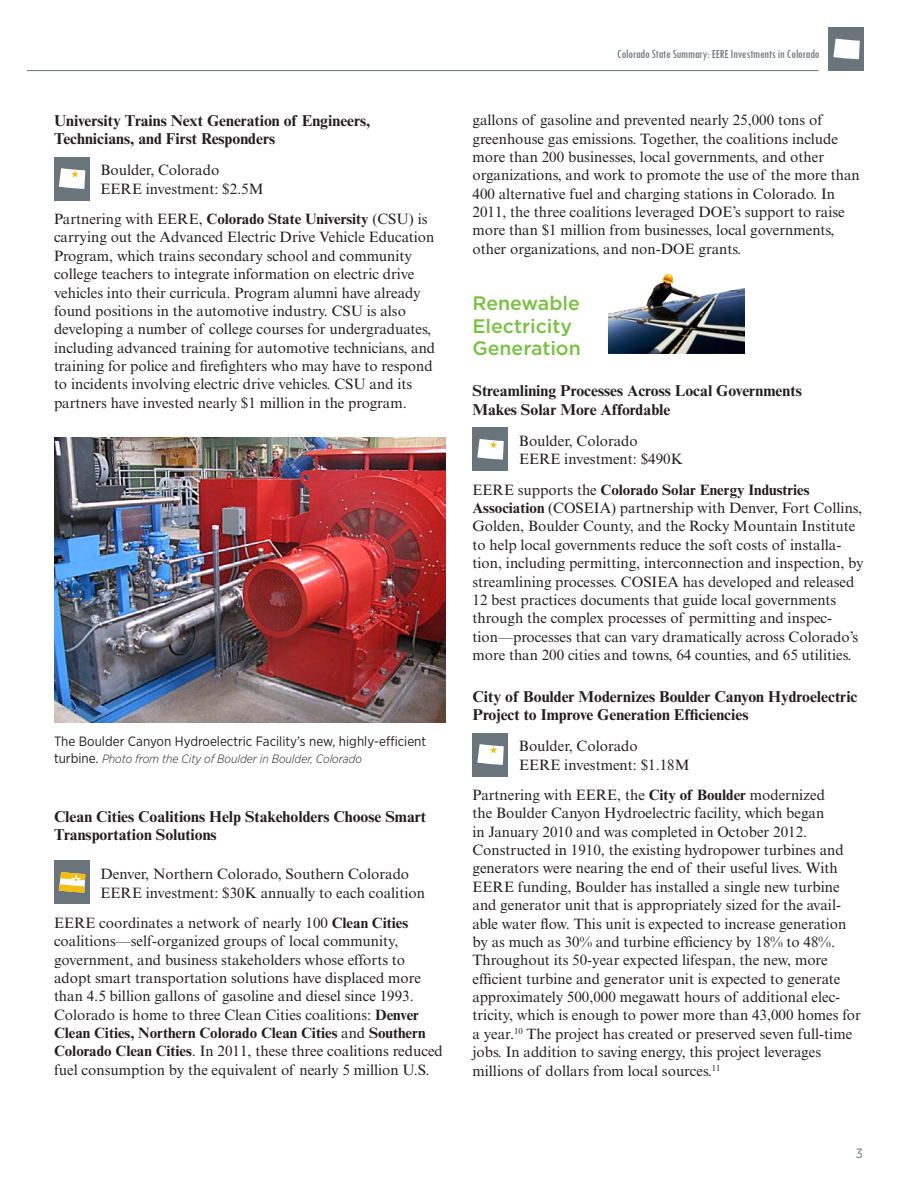
<style>
.page{position:relative;width:918px;height:1188px;background:#fff}
.page>*{position:absolute;margin:0;border:0;box-sizing:border-box;transform-origin:0 0}
.t1{font:500 19.5px/22.5px "Gotham";color:#79c142}
.t2{font:700 15.75px/18.5px "Times New Roman MT Std";color:#231f20}
.t3{font:15px/18.3px "Times New Roman MT Std";color:#231f20}
.t4{font:13.5px "Gotham Narrow";color:#231f20}
.t5{font:13.5px "Gotham Narrow";color:#6a747b}
.t6{font:condensed 12.75px "Tw Cen";letter-spacing:-.01em;color:#6a747b}
.t7{font:italic 300 12px "Gotham Narrow";color:#231f20}
.s1{font-weight:700}
.s2{font-weight:400;font-style:normal;font-size:13.5px}
</style>
<div class="page">
<hr style="left:27px;top:70px;width:792px;height:1px;background:#6a747b">
<div style="left:829px;top:27px;width:35px;height:44px;background:#6a747b"></div>
<svg style="left:833px;top:39px;width:27px;height:20px"></svg>
<div style="left:54px;top:157px;width:35px;height:44px;background:#6a747b"></div>
<svg style="left:59px;top:168px;width:26px;height:21px"></svg>
<img style="left:54px;top:438px;width:392px;height:284px">
<div style="left:54px;top:860px;width:35px;height:44px;background:#6a747b"></div>
<svg style="left:59px;top:872px;width:26px;height:21px"></svg>
<div style="left:472px;top:427px;width:36px;height:44px;background:#6a747b"></div>
<svg style="left:477px;top:439px;width:27px;height:21px"></svg>
<div style="left:472px;top:733px;width:36px;height:43px;background:#6a747b"></div>
<svg style="left:477px;top:744px;width:27px;height:21px"></svg>
<img style="left:609px;top:273px;width:135px;height:81px">
<p class="t2" style="left:54px;top:111px;width:318px">University Trains Next Generation of Engineers,<br>Technicians, and First Responders</p>
<p class="t3" style="left:100px;top:161px;width:165px;line-height:18.8px">Boulder, Colorado<br>EERE investment: $2.5M</p>
<p class="t3" style="left:54px;top:210px;width:383px">Partnering with EERE, <span class="s1">Colorado State University</span> (CSU) is carrying out the Advanced Electric Drive Vehicle Education Program, which trains secondary school and community college teachers to integrate information on electric drive vehicles into their curricula. Program alumni have already found positions in the automotive industry. CSU is also developing a number of college courses for undergraduates, including advanced training for automotive technicians, and training for police and firefighters who may have to respond to incidents involving electric drive vehicles. CSU and its partners have invested nearly $1 million in the program.</p>
<p class="t4" style="left:54px;top:733px;width:374px">The Boulder Canyon Hydroelectric Facility’s new, highly-efficient</p>
<p class="t7" style="left:54px;top:752px;width:309px"><span class="s2">turbine.</span> Photo from the City of Boulder in Boulder, Colorado</p>
<p class="t2" style="left:54px;top:807px;width:374px">Clean Cities Coalitions Help Stakeholders Choose Smart<br>Transportation Solutions</p>
<p class="t3" style="left:100px;top:864px;width:326px;line-height:18.8px">Denver, Northern Colorado, Southern Colorado<br>EERE investment: $30K annually to each coalition</p>
<p class="t3" style="left:54px;top:914px;width:390px">EERE coordinates a network of nearly 100 <span class="s1">Clean Cities </span>coalitions—self-organized groups of local community, government, and business stakeholders whose efforts to adopt smart transportation solutions have displaced more than 4.5 billion gallons of gasoline and diesel since 1993.<br>Colorado is home to three Clean Cities coalitions: <span class="s1">Denver Clean Cities, Northern Colorado Clean Cities</span> and <span class="s1">Southern Colorado Clean Cities</span>. In 2011, these three coalitions reduced fuel consumption by the equivalent of nearly 5 million U.S.</p>
<p class="t6" style="left:617px;top:46px;width:204px">Colorado State Summary: EERE Investments in Colorado</p>
<p class="t3" style="left:472px;top:111px;width:389px">gallons of gasoline and prevented nearly 25,000 tons of greenhouse gas emissions. Together, the coalitions include more than 200 businesses, local governments, and other organizations, and work to promote the use of the more than 400 alternative fuel and charging stations in Colorado. In 2011, the three coalitions leveraged DOE’s support to raise more than $1 million from businesses, local governments, other organizations, and non-DOE grants.</p>
<h1 class="t1" style="left:472px;top:292px;width:110px">Renewable<br>Electricity<br>Generation</h1>
<p class="t2" style="left:472px;top:382px;width:331px">Streamlining Processes Across Local Governments<br>Makes Solar More Affordable</p>
<p class="t3" style="left:519px;top:431px;width:166px;line-height:18.8px">Boulder, Colorado<br>EERE investment: $490K</p>
<p class="t3" style="left:472px;top:481px;width:393px">EERE supports the <span class="s1">Colorado Solar Energy Industries Association</span> (COSEIA) partnership with Denver, Fort Collins, Golden, Boulder County, and the Rocky Mountain Institute to help local governments reduce the soft costs of installa&shy;tion, including permitting, interconnection and inspection, by streamlining processes. COSIEA has developed and released 12 best practices documents that guide local governments through the complex processes of permitting and inspec&shy;tion—processes that can vary dramatically across Colorado’s more than 200 cities and towns, 64 counties, and 65 utilities.</p>
<p class="t2" style="left:472px;top:687px;width:387px">City of Boulder Modernizes Boulder Canyon Hydroelectric<br>Project to Improve Generation Efficiencies</p>
<p class="t3" style="left:519px;top:737px;width:172px;line-height:18.8px">Boulder, Colorado<br>EERE investment: $1.18M</p>
<p class="t3" style="left:472px;top:786px;width:390px">Partnering with EERE, the <span class="s1">City of Boulder</span> modernized<br>the Boulder Canyon Hydroelectric facility, which began<br>in January 2010 and was completed in October 2012.<br>Constructed in 1910, the existing hydropower turbines and generators were nearing the end of their useful lives. With EERE funding, Boulder has installed a single new turbine and generator unit that is appropriately sized for the avail&shy;able water flow. This unit is expected to increase generation by as much as 30% and turbine efficiency by 18% to 48%.<br>Throughout its 50-year expected lifespan, the new, more efficient turbine and generator unit is expected to generate approximately 500,000 megawatt hours of additional elec&shy;tricity, which is enough to power more than 43,000 homes for a year.<sup>10</sup> The project has created or preserved seven full-time jobs. In addition to saving energy, this project leverages millions of dollars from local sources.<sup>11</sup></p>
<p class="t5" style="left:856px;top:1145px;width:9px">3</p>
</div>
